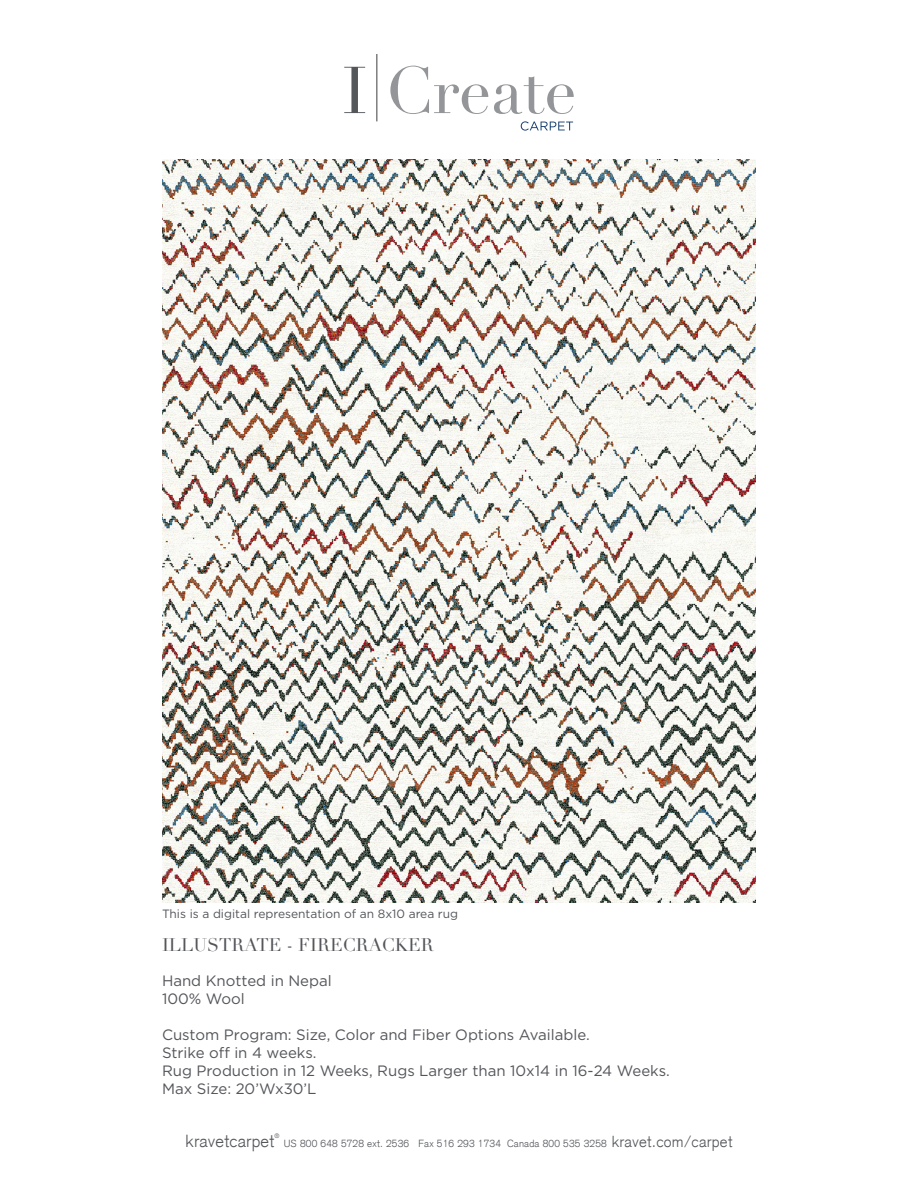
<style>
.page{position:relative;width:918px;height:1188px;background:#fff}
.page>*{position:absolute;margin:0;border:0;box-sizing:border-box;transform-origin:0 0}
.t1{font:18px "Didot LH";color:#54555a}
.t2{font:300 17.1px "Akzidenz Grotesk";letter-spacing:.02em;color:#54555a}
.t3{font:15px "Gotham";color:#54555a}
.t4{font:12px "Gotham";color:#54555a}
.t5{font:300 10.05px "Akzidenz Grotesk";letter-spacing:.02em;color:#54555a}
.t6{font:300 6.15px "Akzidenz Grotesk";color:#54555a}
.s1{font-size:15.6px}
</style>
<div class="page">
<img style="left:162px;top:160px;width:594px;height:742px">
<hr style="left:377px;top:54px;width:1px;height:67px;background:#3e3e3f">
<svg style="left:344px;top:67px;width:21px;height:46px"></svg>
<svg style="left:390px;top:66px;width:98px;height:48px"></svg>
<svg style="left:494px;top:76px;width:80px;height:38px"></svg>
<svg style="left:521px;top:121px;width:52px;height:10px"></svg>
<p class="t4" style="left:162px;top:907px;width:298px">This is a digital representation of an 8x10 area rug</p>
<p class="t1" style="left:162px;top:934px;width:273px">ILLUSTRATE - FIRECRACKER</p>
<p class="t3" style="left:162px;top:972px;width:171px">Hand Knotted in Nepal</p>
<p class="t3" style="left:162px;top:990px;width:84px">100% Wool</p>
<p class="t3" style="left:162px;top:1026px;width:429px">Custom Program: Size, Color and Fiber Options Available.</p>
<p class="t3" style="left:162px;top:1044px;width:156px">Strike off in 4 weeks.</p>
<p class="t3" style="left:162px;top:1062px;width:509px">Rug Production in 12 Weeks, Rugs Larger than 10x14 in 16-24 Weeks.</p>
<p class="t3" style="left:162px;top:1080px;width:156px">Max Size: 20’Wx30’L</p>
<p class="t2" style="left:186px;top:1131px;width:90px">kravetcarpet</p>
<p class="t6" style="left:275px;top:1132px;width:6px">®</p>
<p class="t5" style="left:284px;top:1138px;width:450px">US 800 648 5728 ext. 2536 Fax 516 293 1734 Canada 800 535 3258 <span class="s1">kravet.com/carpet</span></p>
</div>
